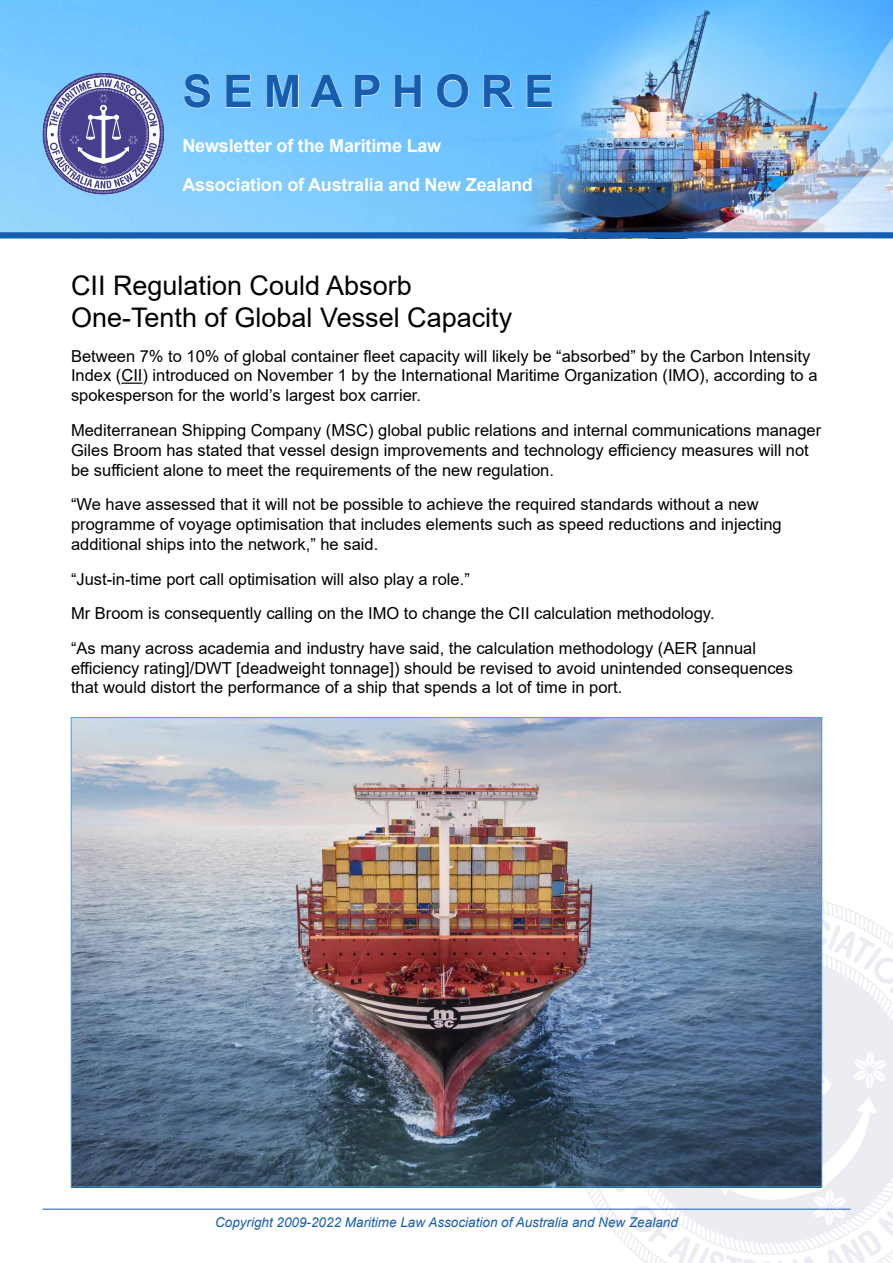
<style>
.page{position:relative;width:893px;height:1263px;background:#fff}
.page>*{position:absolute;margin:0;border:0;box-sizing:border-box;transform-origin:0 0}
.t1{font:700 45px "Arial";color:#175daf}
.t2{font:27px/32.4px "Arial";color:#000}
.t3{font:700 18px/39px "Arial";letter-spacing:-.01em;color:#fff}
.t4{font:16.5px/19.8px "Arial";color:#000}
.t5{font:italic 13.5px "Arial";color:#175daf}
</style>
<div class="page">
<svg style="left:584px;top:912px;width:309px;height:351px"></svg>
<hr style="left:43px;top:1209px;width:807px;height:1px;background:#175daf">
<img style="left:0;top:0;width:893px;height:232px">
<svg style="left:43px;top:73px;width:121px;height:121px;background:#7b87bd"></svg>
<div style="left:0;top:232px;width:893px;height:6px;background:#175daf"></div>
<svg style="left:183px;top:74px;width:28px;height:34px"></svg>
<svg style="left:226px;top:74px;width:26px;height:34px"></svg>
<svg style="left:266px;top:74px;width:33px;height:34px"></svg>
<svg style="left:309px;top:74px;width:35px;height:34px"></svg>
<svg style="left:354px;top:74px;width:27px;height:34px"></svg>
<svg style="left:394px;top:74px;width:28px;height:34px"></svg>
<svg style="left:436px;top:74px;width:33px;height:34px"></svg>
<svg style="left:483px;top:74px;width:31px;height:34px"></svg>
<svg style="left:526px;top:74px;width:26px;height:34px"></svg>
<svg style="left:121px;top:383px;width:22px;height:1px"></svg>
<img style="left:73px;top:719px;width:747px;height:466px">
<h1 class="t1" style="left:182px;top:60px;width:373px">S E M A P H O R E</h1>
<p class="t3" style="left:182px;top:126px;width:352px">Newsletter of the Maritime Law<br>Association of Australia and New Zealand</p>
<h2 class="t2" style="left:71px;top:269px;width:443px">CII Regulation Could Absorb<br>One-Tenth of Global Vessel Capacity</h2>
<p class="t4" style="left:71px;top:346px;width:748px">Between 7% to 10% of global container fleet capacity will likely be “absorbed” by the Carbon Intensity<br>Index (CII) introduced on November 1 by the International Maritime Organization (IMO), according to a spokesperson for the world’s largest box carrier.</p>
<p class="t4" style="left:71px;top:420px;width:752px">Mediterranean Shipping Company (MSC) global public relations and internal communications manager<br>Giles Broom has stated that vessel design improvements and technology efficiency measures will not be sufficient alone to meet the requirements of the new regulation.</p>
<p class="t4" style="left:71px;top:494px;width:712px">“We have assessed that it will not be possible to achieve the required standards without a new programme of voyage optimisation that includes elements such as speed reductions and injecting additional ships into the network,” he said.</p>
<p class="t4" style="left:71px;top:561px;width:687px;line-height:34.7px">“Just-in-time port call optimisation will also play a role.”<br>Mr Broom is consequently calling on the IMO to change the CII calculation methodology.<br>“As many across academia and industry have said, the calculation methodology (AER [annual</p>
<p class="t4" style="left:71px;top:658px;width:723px">efficiency rating]/DWT [deadweight tonnage]) should be revised to avoid unintended consequences that would distort the performance of a ship that spends a lot of time in port.</p>
<p class="t5" style="left:215px;top:1213px;width:464px">Copyright 2009-2022 Maritime Law Association of Australia and New Zealand</p>
</div>
